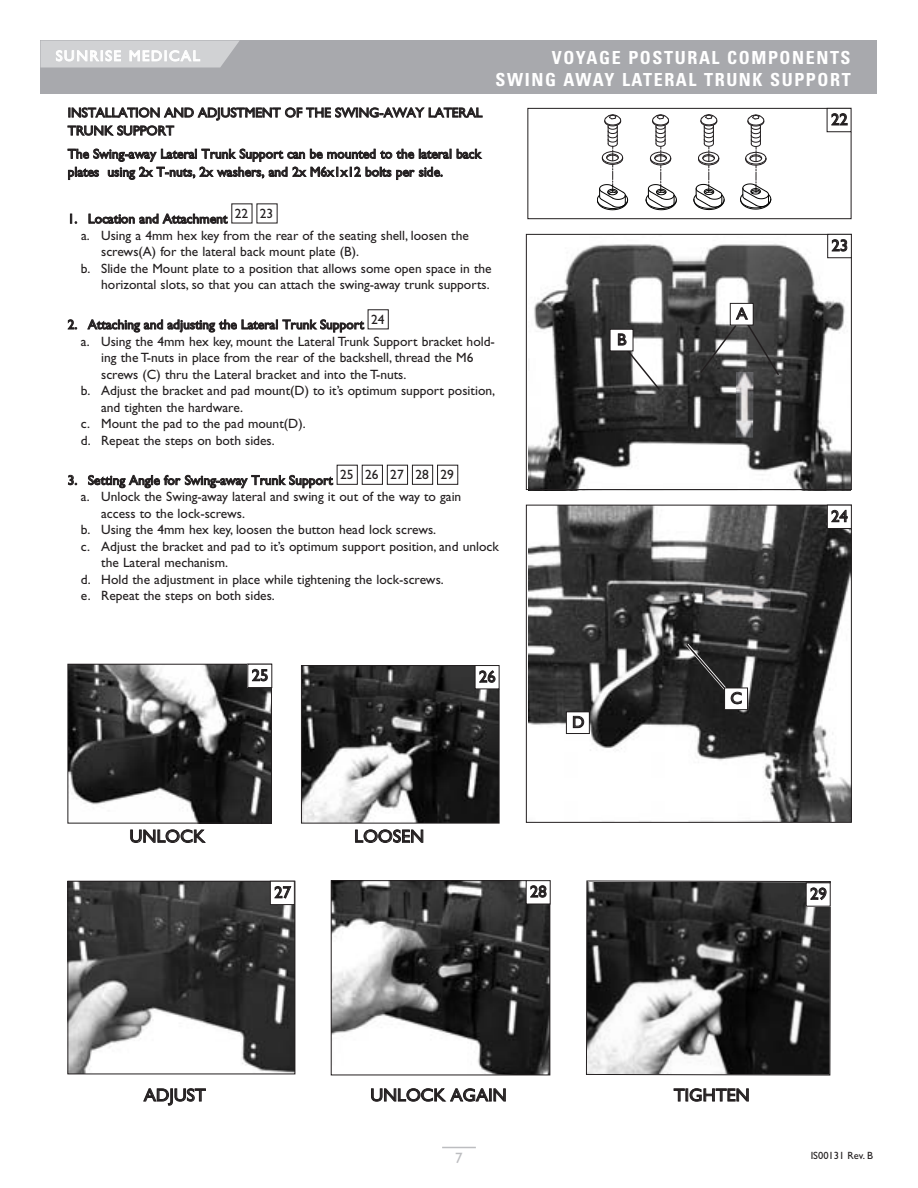
<style>
.page{position:relative;width:918px;height:1188px;background:#fff}
.page>*{position:absolute;margin:0;border:0;box-sizing:border-box;transform-origin:0 0}
.t1{font:700 condensed 18px/21.6px "Univers LT Std";letter-spacing:.09em;color:#fff;text-align:right}
.t2{font:18px "Gill Sans Std";color:#231f20}
.t3{font:16.5px "Gill Sans Std";color:#231f20}
.t4{font:15px "Gill Sans Std";color:#bcbdc0}
.t5{font:13.5px/18px "Gill Sans Std";color:#231f20}
.t6{font:10.5px "Gill Sans Std";color:#231f20}
</style>
<div class="page">
<div style="left:40px;top:40px;width:838px;height:54px;background:#a8a9ad"></div>
<svg style="left:40px;top:40px;width:200px;height:28px;background:#d2d3d5"></svg>
<hr style="left:442px;top:1147px;width:34px;height:1px;background:#bcbdc0">
<svg style="left:68px;top:107px;width:415px;height:29px"></svg>
<svg style="left:457px;top:149px;width:25px;height:10px"></svg>
<svg style="left:68px;top:149px;width:383px;height:31px"></svg>
<svg style="left:70px;top:214px;width:7px;height:10px"></svg>
<svg style="left:89px;top:214px;width:139px;height:10px"></svg>
<svg style="left:68px;top:319px;width:9px;height:10px"></svg>
<svg style="left:87px;top:319px;width:277px;height:14px"></svg>
<svg style="left:68px;top:475px;width:9px;height:10px"></svg>
<svg style="left:88px;top:475px;width:245px;height:13px"></svg>
<div style="left:368px;top:309px;width:21px;height:20px;border:1px solid #231f20"></div>
<div style="left:337px;top:465px;width:21px;height:20px;border:1px solid #231f20"></div>
<div style="left:362px;top:465px;width:21px;height:20px;border:1px solid #231f20"></div>
<div style="left:387px;top:465px;width:21px;height:20px;border:1px solid #231f20"></div>
<div style="left:412px;top:465px;width:21px;height:20px;border:1px solid #231f20"></div>
<div style="left:437px;top:465px;width:21px;height:20px;border:1px solid #231f20"></div>
<img style="left:528px;top:507px;width:322px;height:314px">
<div style="left:526px;top:505px;width:326px;height:318px;border:1px solid #231f20"></div>
<img style="left:528px;top:244px;width:322px;height:244px">
<div style="left:526px;top:234px;width:326px;height:256px;border:1px solid #231f20"></div>
<div style="left:828px;top:234px;width:23px;height:24px;background:#fff"></div>
<div style="left:827px;top:234px;width:25px;height:24px;border:1px solid #231f20"></div>
<svg style="left:832px;top:239px;width:15px;height:13px"></svg>
<div style="left:827px;top:505px;width:24px;height:23px;background:#fff"></div>
<div style="left:827px;top:505px;width:25px;height:24px;border:1px solid #231f20"></div>
<svg style="left:831px;top:510px;width:17px;height:12px"></svg>
<div style="left:730px;top:303px;width:23px;height:22px;background:#fff"></div>
<div style="left:730px;top:303px;width:24px;height:22px;border:1px solid #231f20"></div>
<svg style="left:699px;top:307px;width:82px;height:70px;background:#636363"></svg>
<div style="left:566px;top:712px;width:23px;height:22px;background:#fff"></div>
<div style="left:566px;top:711px;width:24px;height:23px;border:1px solid #231f20"></div>
<svg style="left:573px;top:716px;width:11px;height:12px"></svg>
<svg style="left:693px;top:114px;width:32px;height:96px"></svg>
<svg style="left:740px;top:114px;width:31px;height:96px"></svg>
<svg style="left:646px;top:114px;width:31px;height:96px"></svg>
<svg style="left:597px;top:114px;width:31px;height:96px"></svg>
<div style="left:527px;top:108px;width:324px;height:111px;border:1px solid #231f20"></div>
<div style="left:827px;top:108px;width:24px;height:24px;border:1px solid #231f20"></div>
<svg style="left:831px;top:113px;width:17px;height:12px"></svg>
<img style="left:736px;top:372px;width:17px;height:66px">
<div style="left:610px;top:329px;width:23px;height:22px;background:#fff"></div>
<div style="left:610px;top:329px;width:23px;height:22px;border:1px solid #231f20"></div>
<svg style="left:618px;top:333px;width:43px;height:59px"></svg>
<img style="left:704px;top:587px;width:67px;height:21px">
<div style="left:725px;top:688px;width:23px;height:22px;background:#fff"></div>
<div style="left:724px;top:688px;width:24px;height:22px;border:1px solid #231f20"></div>
<svg style="left:683px;top:641px;width:59px;height:63px;background:#3b3a3a"></svg>
<img style="left:70px;top:666px;width:200px;height:156px">
<div style="left:68px;top:664px;width:204px;height:160px;border:1px solid #231f20"></div>
<div style="left:248px;top:664px;width:24px;height:24px;background:#fff"></div>
<div style="left:247px;top:664px;width:25px;height:24px;border:1px solid #231f20"></div>
<svg style="left:252px;top:669px;width:16px;height:12px"></svg>
<img style="left:303px;top:667px;width:195px;height:155px">
<div style="left:301px;top:665px;width:199px;height:159px;border:1px solid #231f20"></div>
<div style="left:475px;top:666px;width:24px;height:23px;background:#fff"></div>
<svg style="left:479px;top:670px;width:17px;height:13px"></svg>
<svg style="left:586px;top:880px;width:245px;height:196px;background:#515151"></svg>
<div style="left:806px;top:883px;width:24px;height:23px;background:#fff"></div>
<div style="left:806px;top:882px;width:25px;height:25px;border:1px solid #231f20"></div>
<svg style="left:810px;top:887px;width:17px;height:13px"></svg>
<svg style="left:130px;top:829px;width:76px;height:14px"></svg>
<svg style="left:355px;top:829px;width:68px;height:14px"></svg>
<img style="left:333px;top:882px;width:215px;height:191px">
<div style="left:331px;top:880px;width:219px;height:195px;border:1px solid #231f20"></div>
<div style="left:526px;top:881px;width:24px;height:23px;background:#fff"></div>
<div style="left:526px;top:880px;width:25px;height:24px;border:1px solid #231f20"></div>
<svg style="left:530px;top:885px;width:17px;height:13px"></svg>
<img style="left:70px;top:883px;width:223px;height:189px">
<div style="left:68px;top:881px;width:227px;height:193px;border:1px solid #231f20"></div>
<div style="left:270px;top:881px;width:24px;height:24px;background:#fff"></div>
<div style="left:270px;top:881px;width:25px;height:24px;border:1px solid #231f20"></div>
<svg style="left:274px;top:886px;width:17px;height:13px"></svg>
<svg style="left:143px;top:1088px;width:63px;height:18px"></svg>
<svg style="left:371px;top:1088px;width:135px;height:14px"></svg>
<svg style="left:674px;top:1088px;width:75px;height:14px"></svg>
<h1 class="t1" style="left:496px;top:49px;width:357px">VOYAGE POSTURAL COMPONENTS<br>SWING AWAY LATERAL TRUNK SUPPORT</h1>
<p class="t5" style="left:68px;top:105px;width:416px">INSTALLATION AND ADJUSTMENT OF THE SWING-AWAY LATERAL<br>TRUNK SUPPORT</p>
<p class="t5" style="left:68px;top:146px;width:415px">The Swing-away Lateral Trunk Support can be mounted to the lateral back plates using 2x T-nuts, 2x washers, and 2x M6x1x12 bolts per side.</p>
<p class="t5" style="left:68px;top:211px;width:161px">1. Location and Attachment</p>
<p class="t5" style="left:81px;top:228px;width:389px">a. Using a 4mm hex key from the rear of the seating shell, loosen the</p>
<p class="t5" style="left:101px;top:244px;width:259px">screws(A) for the lateral back mount plate (B).</p>
<p class="t5" style="left:81px;top:261px;width:412px">b. Slide the Mount plate to a position that allows some open space in the</p>
<p class="t5" style="left:101px;top:277px;width:390px">horizontal slots, so that you can attach the swing-away trunk supports.</p>
<p class="t5" style="left:68px;top:317px;width:298px">2. Attaching and adjusting the Lateral Trunk Support</p>
<p class="t5" style="left:81px;top:334px;width:416px">a. Using the 4mm hex key, mount the Lateral Trunk Support bracket hold-</p>
<p class="t5" style="left:101px;top:350px;width:374px">ing the T-nuts in place from the rear of the backshell, thread the M6</p>
<p class="t5" style="left:101px;top:367px;width:307px">screws (C) thru the Lateral bracket and into the T-nuts.</p>
<p class="t5" style="left:81px;top:383px;width:416px">b. Adjust the bracket and pad mount(D) to it’s optimum support position,</p>
<p class="t5" style="left:101px;top:400px;width:143px">and tighten the hardware.</p>
<p class="t5" style="left:81px;top:416px;width:226px">c. Mount the pad to the pad mount(D).</p>
<p class="t5" style="left:81px;top:433px;width:195px">d. Repeat the steps on both sides.</p>
<p class="t5" style="left:68px;top:472px;width:267px">3. Setting Angle for Swing-away Trunk Support</p>
<p class="t5" style="left:81px;top:489px;width:382px">a. Unlock the Swing-away lateral and swing it out of the way to gain</p>
<p class="t5" style="left:101px;top:505px;width:145px">access to the lock-screws.</p>
<p class="t5" style="left:81px;top:522px;width:357px">b. Using the 4mm hex key, loosen the button head lock screws.</p>
<p class="t5" style="left:81px;top:538px;width:419px">c. Adjust the bracket and pad to it’s optimum support position, and unlock</p>
<p class="t5" style="left:101px;top:555px;width:128px">the Lateral mechanism.</p>
<p class="t5" style="left:81px;top:571px;width:364px">d. Hold the adjustment in place while tightening the lock-screws.</p>
<p class="t5" style="left:81px;top:588px;width:195px">e. Repeat the steps on both sides.</p>
<p class="t5" style="left:235px;top:205px;width:40px">22 23</p>
<p class="t5" style="left:371px;top:311px;width:15px">24</p>
<p class="t5" style="left:340px;top:467px;width:115px">25 26 27 28 29</p>
<p class="t3" style="left:252px;top:669px;width:18px">25</p>
<p class="t3" style="left:479px;top:670px;width:18px">26</p>
<p class="t3" style="left:617px;top:333px;width:11px">B</p>
<p class="t3" style="left:572px;top:716px;width:14px">D</p>
<h1 class="t2" style="left:130px;top:829px;width:77px">UNLOCK</h1>
<h1 class="t2" style="left:354px;top:829px;width:71px">LOOSEN</h1>
<p class="t3" style="left:274px;top:886px;width:18px">27</p>
<p class="t3" style="left:530px;top:885px;width:18px">28</p>
<p class="t3" style="left:736px;top:307px;width:13px">A</p>
<p class="t3" style="left:831px;top:113px;width:18px">22</p>
<p class="t3" style="left:832px;top:239px;width:18px">23</p>
<p class="t3" style="left:730px;top:692px;width:13px">C</p>
<p class="t3" style="left:831px;top:510px;width:18px">24</p>
<p class="t3" style="left:810px;top:888px;width:18px">29</p>
<h1 class="t2" style="left:144px;top:1088px;width:63px">ADJUST</h1>
<h1 class="t2" style="left:370px;top:1088px;width:138px">UNLOCK AGAIN</h1>
<h1 class="t2" style="left:674px;top:1088px;width:77px">TIGHTEN</h1>
<p class="t4" style="left:455px;top:1152px;width:9px">7</p>
<p class="t6" style="left:811px;top:1152px;width:64px">IS00131 Rev. B</p>
</div>
